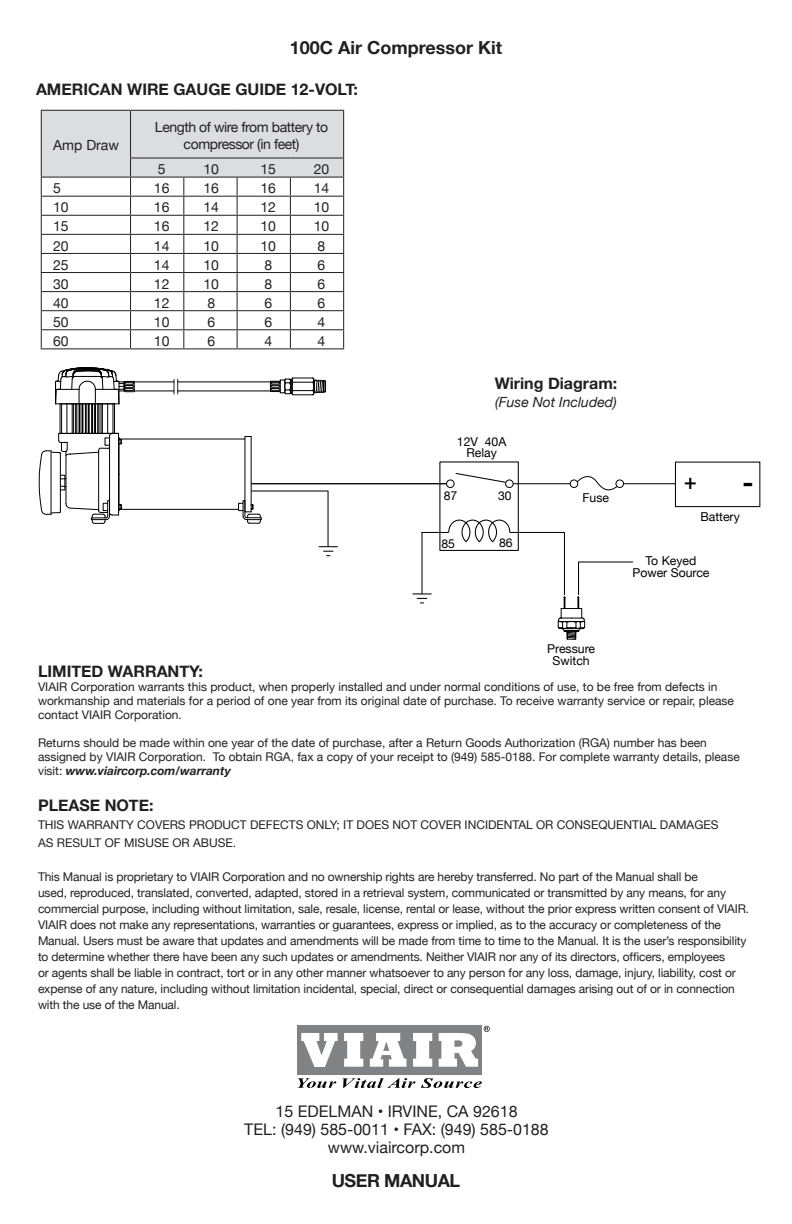
<style>
.page{position:relative;width:792px;height:1224px;background:#fff}
.page>*{position:absolute;margin:0;border:0;box-sizing:border-box;transform-origin:0 0}
.t1{font:700 32.2px "Myriad";color:#000}
.t2{font:700 21px "Myriad";color:#000}
.t3{font:700 18px "Helvetica Neue";color:#231f20}
.t4{font:700 18px "Helvetica Neue";letter-spacing:-.025em;color:#231f20}
.t5{font:16px/18px "Helvetica Neue";color:#231f20;text-align:center}
.t6{font:700 16px "Helvetica Neue";color:#231f20}
.t7{font:14.2px/28.6px "Helvetica Neue";color:#000}
.t8{font:14px "Helvetica Neue";color:#231f20}
.t9{font:14px/16.8px "Helvetica Neue";letter-spacing:-.03em;color:#231f20;text-align:center}
.t10{font:italic 14px "Helvetica Neue";color:#231f20}
.t11{font:12.2px/11.8px "Helvetica Neue";color:#000;text-align:center}
.t12{font:12px/16px "Helvetica Neue";letter-spacing:-.01em;color:#231f20}
.s1{font-weight:700;font-style:italic}
</style>
<div class="page">
<svg style="left:174px;top:379px;width:4px;height:15px"></svg>
<hr style="left:135px;top:391px;width:39px;height:1px;background:#000">
<hr style="left:134px;top:382px;width:40px;height:1px;background:#000">
<hr style="left:178px;top:391px;width:92px;height:1px;background:#000">
<hr style="left:178px;top:382px;width:92px;height:1px;background:#000">
<hr style="left:119px;top:439px;width:126px;height:1px;background:#000">
<hr style="left:119px;top:509px;width:120px;height:1px;background:#000">
<svg style="left:238px;top:436px;width:24px;height:88px"></svg>
<svg style="left:38px;top:367px;width:101px;height:157px"></svg>
<hr style="left:252px;top:483px;width:198px;height:1px;background:#000">
<hr style="left:252px;top:490px;width:76px;height:2px;background:#000">
<hr style="left:328px;top:491px;width:1px;height:55px;background:#000">
<svg style="left:319px;top:546px;width:19px;height:10px"></svg>
<hr style="left:421px;top:533px;width:2px;height:61px;background:#000">
<hr style="left:510px;top:532px;width:54px;height:1px;background:#000">
<hr style="left:512px;top:483px;width:62px;height:1px;background:#000">
<hr style="left:620px;top:483px;width:55px;height:1px;background:#000">
<svg style="left:413px;top:593px;width:18px;height:10px"></svg>
<div style="left:439px;top:461px;width:80px;height:90px;border:1px solid #000"></div>
<div style="left:570px;top:480px;width:8px;height:8px;background:#fff;border-radius:50%"></div>
<div style="left:570px;top:480px;width:8px;height:8px;border:1px solid #000;border-radius:50%"></div>
<div style="left:505px;top:480px;width:8px;height:8px;border:1px solid #000;border-radius:50%"></div>
<div style="left:447px;top:480px;width:7px;height:8px;background:#fff;border-radius:50%"></div>
<div style="left:446px;top:480px;width:8px;height:8px;border:1px solid #000;border-radius:50%"></div>
<div style="left:616px;top:480px;width:8px;height:8px;background:#fff;border-radius:50%"></div>
<div style="left:616px;top:480px;width:8px;height:8px;border:1px solid #000;border-radius:50%"></div>
<svg style="left:577px;top:476px;width:41px;height:15px"></svg>
<div style="left:675px;top:462px;width:85px;height:45px;border:1px solid #000"></div>
<svg style="left:455px;top:473px;width:52px;height:10px"></svg>
<svg style="left:422px;top:519px;width:89px;height:24px"></svg>
<hr style="left:564px;top:533px;width:1px;height:62px;background:#000">
<hr style="left:579px;top:561px;width:54px;height:2px;background:#000">
<hr style="left:578px;top:562px;width:1px;height:33px;background:#000">
<svg style="left:270px;top:377px;width:56px;height:19px"></svg>
<svg style="left:558px;top:597px;width:27px;height:43px"></svg>
<div style="left:297px;top:1025px;width:185px;height:49px;background:#808285"></div>
<svg style="left:301px;top:1033px;width:37px;height:34px"></svg>
<svg style="left:344px;top:1033px;width:19px;height:34px"></svg>
<svg style="left:370px;top:1033px;width:37px;height:34px"></svg>
<svg style="left:413px;top:1033px;width:19px;height:34px"></svg>
<svg style="left:439px;top:1033px;width:39px;height:34px"></svg>
<svg style="left:297px;top:1078px;width:39px;height:10px"></svg>
<svg style="left:342px;top:1078px;width:73px;height:10px"></svg>
<svg style="left:421px;top:1078px;width:61px;height:10px"></svg>
<svg style="left:484px;top:1026px;width:6px;height:6px"></svg>
<hr style="left:41px;top:348px;width:90px;height:1px;background:#231f20">
<hr style="left:131px;top:348px;width:53px;height:1px;background:#231f20">
<hr style="left:184px;top:348px;width:53px;height:1px;background:#231f20">
<hr style="left:237px;top:348px;width:53px;height:1px;background:#231f20">
<hr style="left:290px;top:348px;width:54px;height:1px;background:#231f20">
<svg style="left:41px;top:110px;width:303px;height:238px"></svg>
<hr style="left:131px;top:177px;width:53px;height:1px;background:#231f20">
<hr style="left:184px;top:177px;width:53px;height:1px;background:#231f20">
<hr style="left:237px;top:177px;width:53px;height:1px;background:#231f20">
<hr style="left:290px;top:177px;width:54px;height:1px;background:#231f20">
<h3 class="t3" style="left:290px;top:33px;width:214px">100C Air Compressor Kit</h3>
<h3 class="t6" style="left:36px;top:77px;width:324px">AMERICAN WIRE GAUGE GUIDE 12-VOLT:</h3>
<p class="t8" style="left:53px;top:135px;width:67px">Amp Draw</p>
<p class="t9" style="left:155px;top:120px;width:175px">Length of wire from battery to compressor (in feet)</p>
<p class="t8" style="left:158px;top:159px;width:9px">5</p>
<p class="t8" style="left:203px;top:159px;width:17px">10</p>
<p class="t8" style="left:260px;top:159px;width:17px">15</p>
<p class="t8" style="left:314px;top:159px;width:17px">20</p>
<p class="t8" style="left:53px;top:178px;width:9px">5</p>
<p class="t8" style="left:154px;top:178px;width:17px">16</p>
<p class="t8" style="left:203px;top:178px;width:17px">16</p>
<p class="t8" style="left:260px;top:178px;width:17px">16</p>
<p class="t8" style="left:314px;top:178px;width:17px">14</p>
<p class="t8" style="left:53px;top:197px;width:17px">10</p>
<p class="t8" style="left:154px;top:197px;width:17px">16</p>
<p class="t8" style="left:203px;top:197px;width:17px">14</p>
<p class="t8" style="left:260px;top:197px;width:17px">12</p>
<p class="t8" style="left:314px;top:197px;width:17px">10</p>
<p class="t8" style="left:53px;top:216px;width:17px">15</p>
<p class="t8" style="left:154px;top:216px;width:17px">16</p>
<p class="t8" style="left:203px;top:216px;width:17px">12</p>
<p class="t8" style="left:260px;top:216px;width:17px">10</p>
<p class="t8" style="left:314px;top:216px;width:17px">10</p>
<p class="t8" style="left:53px;top:235px;width:17px">20</p>
<p class="t8" style="left:154px;top:235px;width:17px">14</p>
<p class="t8" style="left:203px;top:235px;width:17px">10</p>
<p class="t8" style="left:260px;top:235px;width:17px">10</p>
<p class="t8" style="left:318px;top:235px;width:9px">8</p>
<p class="t8" style="left:53px;top:255px;width:17px">25</p>
<p class="t8" style="left:154px;top:255px;width:17px">14</p>
<p class="t8" style="left:203px;top:255px;width:17px">10</p>
<p class="t8" style="left:264px;top:255px;width:9px">8</p>
<p class="t8" style="left:318px;top:255px;width:9px">6</p>
<p class="t8" style="left:53px;top:274px;width:17px">30</p>
<p class="t8" style="left:154px;top:274px;width:17px">12</p>
<p class="t8" style="left:203px;top:274px;width:17px">10</p>
<p class="t8" style="left:264px;top:274px;width:9px">8</p>
<p class="t8" style="left:318px;top:274px;width:9px">6</p>
<p class="t8" style="left:53px;top:293px;width:17px">40</p>
<p class="t8" style="left:154px;top:293px;width:17px">12</p>
<p class="t8" style="left:207px;top:293px;width:9px">8</p>
<p class="t8" style="left:264px;top:293px;width:9px">6</p>
<p class="t8" style="left:318px;top:293px;width:9px">6</p>
<p class="t8" style="left:53px;top:312px;width:17px">50</p>
<p class="t8" style="left:154px;top:312px;width:17px">10</p>
<p class="t8" style="left:207px;top:312px;width:9px">6</p>
<p class="t8" style="left:264px;top:312px;width:9px">6</p>
<p class="t8" style="left:318px;top:312px;width:9px">4</p>
<p class="t8" style="left:53px;top:331px;width:17px">60</p>
<p class="t8" style="left:154px;top:331px;width:17px">10</p>
<p class="t8" style="left:207px;top:331px;width:9px">6</p>
<p class="t8" style="left:264px;top:331px;width:9px">4</p>
<p class="t8" style="left:318px;top:331px;width:9px">4</p>
<h3 class="t6" style="left:495px;top:371px;width:124px">Wiring Diagram:</h3>
<p class="t10" style="left:495px;top:392px;width:123px">(Fuse Not Included)</p>
<p class="t11" style="left:457px;top:435px;width:51px">12V 40A<br>Relay</p>
<p class="t11" style="left:444px;top:490px;width:15px">87</p>
<p class="t11" style="left:441px;top:538px;width:15px">85</p>
<p class="t11" style="left:498px;top:490px;width:15px">30</p>
<p class="t11" style="left:499px;top:537px;width:15px">86</p>
<p class="t11" style="left:583px;top:492px;width:28px">Fuse</p>
<h2 class="t2" style="left:684px;top:472px;width:14px">+</h2>
<h1 class="t1" style="left:743px;top:465px;width:12px">-</h1>
<p class="t11" style="left:700px;top:510px;width:41px">Battery</p>
<p class="t11" style="left:632px;top:555px;width:79px">To Keyed<br>Power Source</p>
<p class="t11" style="left:547px;top:643px;width:49px">Pressure<br>Switch</p>
<h3 class="t6" style="left:38px;top:659px;width:166px">LIMITED WARRANTY:</h3>
<p class="t12" style="left:38px;top:680px;width:698px;line-height:14px">VIAIR Corporation warrants this product, when properly installed and under normal conditions of use, to be free from defects in workmanship and materials for a period of one year from its original date of purchase. To receive warranty service or repair, please contact VIAIR Corporation.</p>
<p class="t12" style="left:38px;top:736px;width:703px;line-height:14px">Returns should be made within one year of the date of purchase, after a Return Goods Authorization (RGA) number has been assigned by VIAIR Corporation. To obtain RGA, fax a copy of your receipt to (949) 585-0188. For complete warranty details, please visit: <span class="s1">www.viaircorp.com/warranty</span></p>
<h3 class="t6" style="left:38px;top:793px;width:117px">PLEASE NOTE:</h3>
<p class="t12" style="left:38px;top:816px;width:682px;line-height:18px">THIS WARRANTY COVERS PRODUCT DEFECTS ONLY; IT DOES NOT COVER INCIDENTAL OR CONSEQUENTIAL DAMAGES<br>AS RESULT OF MISUSE OR ABUSE.</p>
<p class="t12" style="left:38px;top:869px;width:713px">This Manual is proprietary to VIAIR Corporation and no ownership rights are hereby transferred. No part of the Manual shall be<br>used, reproduced, translated, converted, adapted, stored in a retrieval system, communicated or transmitted by any means, for any commercial purpose, including without limitation, sale, resale, license, rental or lease, without the prior express written consent of VIAIR.<br>VIAIR does not make any representations, warranties or guarantees, express or implied, as to the accuracy or completeness of the Manual. Users must be aware that updates and amendments will be made from time to time to the Manual. It is the user’s responsibility to determine whether there have been any such updates or amendments. Neither VIAIR nor any of its directors, officers, employees<br>or agents shall be liable in contract, tort or in any other manner whatsoever to any person for any loss, damage, injury, liability, cost or expense of any nature, including without limitation incidental, special, direct or consequential damages arising out of or in connection with the use of the Manual.</p>
<p class="t7" style="left:34px;top:700px;width:92px">15 Edelman<br>949-585-0011</p>
<p class="t7" style="left:34px;top:743px;width:124px">www.viaircorp.com</p>
<h3 class="t5" style="left:244px;top:1103px;width:306px">15 EDELMAN • IRVINE, CA 92618<br>TEL: (949) 585-0011 • FAX: (949) 585-0188 www.viaircorp.com</h3>
<h3 class="t4" style="left:332px;top:1167px;width:130px">USER MANUAL</h3>
</div>
